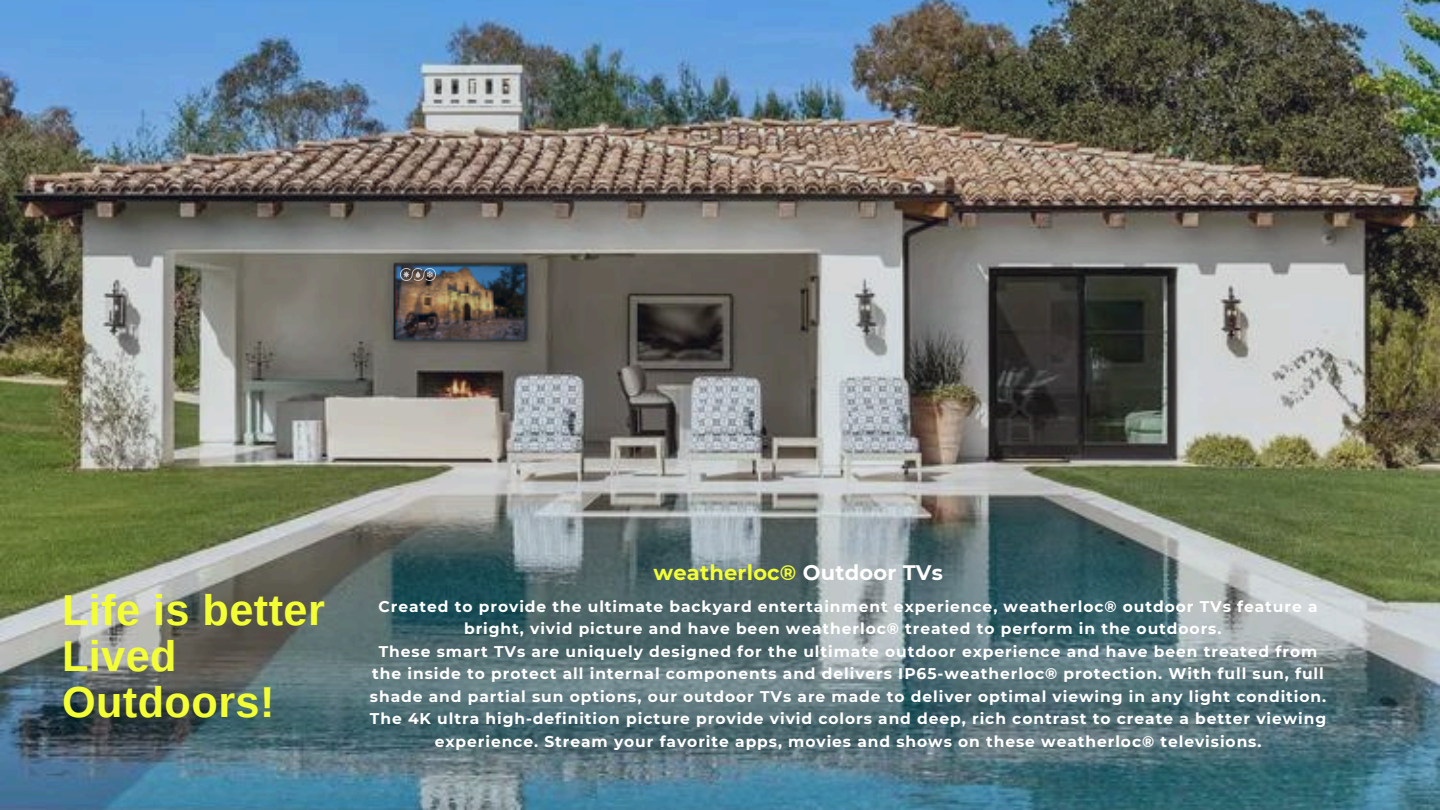
<style>
.page{position:relative;width:1440px;height:810px;background:#fff}
.page>*{position:absolute;margin:0;border:0;box-sizing:border-box;transform-origin:0 0}
.t1{font:700 43.3px/45.8px "Arimo";letter-spacing:.01em;color:#f3ff34}
.t2{font:700 21px "Montserrat";letter-spacing:.01em;color:#f3ff34}
.t3{font:700 15.5px/22.5px "Montserrat";letter-spacing:.06em;color:#fff}
.s1{color:#fefefe}
</style>
<div class="page">
<img style="left:0;top:0;width:1440px;height:810px">
<img style="left:401px;top:269px;width:35px;height:12px">
<h2 class="t1" style="left:62px;top:587px;width:264px">Life is better<br>Lived<br>Outdoors!</h2>
<h1 class="t2" style="left:654px;top:559px;width:291px">weatherloc® <span class="s1">Outdoor TVs</span></h1>
<p class="t3" style="left:464px;top:595px;width:855px;text-indent:-86px">Created to provide the ultimate backyard entertainment experience, weatherloc® outdoor TVs feature a bright, vivid picture and have been weatherloc® treated to perform in the outdoors.</p>
<p class="t3" style="left:370px;top:640px;width:958px;text-align:center">These smart TVs are uniquely designed for the ultimate outdoor experience and have been treated from the inside to protect all internal components and delivers IP65-weatherloc® protection. With full sun, full shade and partial sun options, our outdoor TVs are made to deliver optimal viewing in any light condition.<br>The 4K ultra high-definition picture provide vivid colors and deep, rich contrast to create a better viewing experience. Stream your favorite apps, movies and shows on these weatherloc® televisions.</p>
</div>
